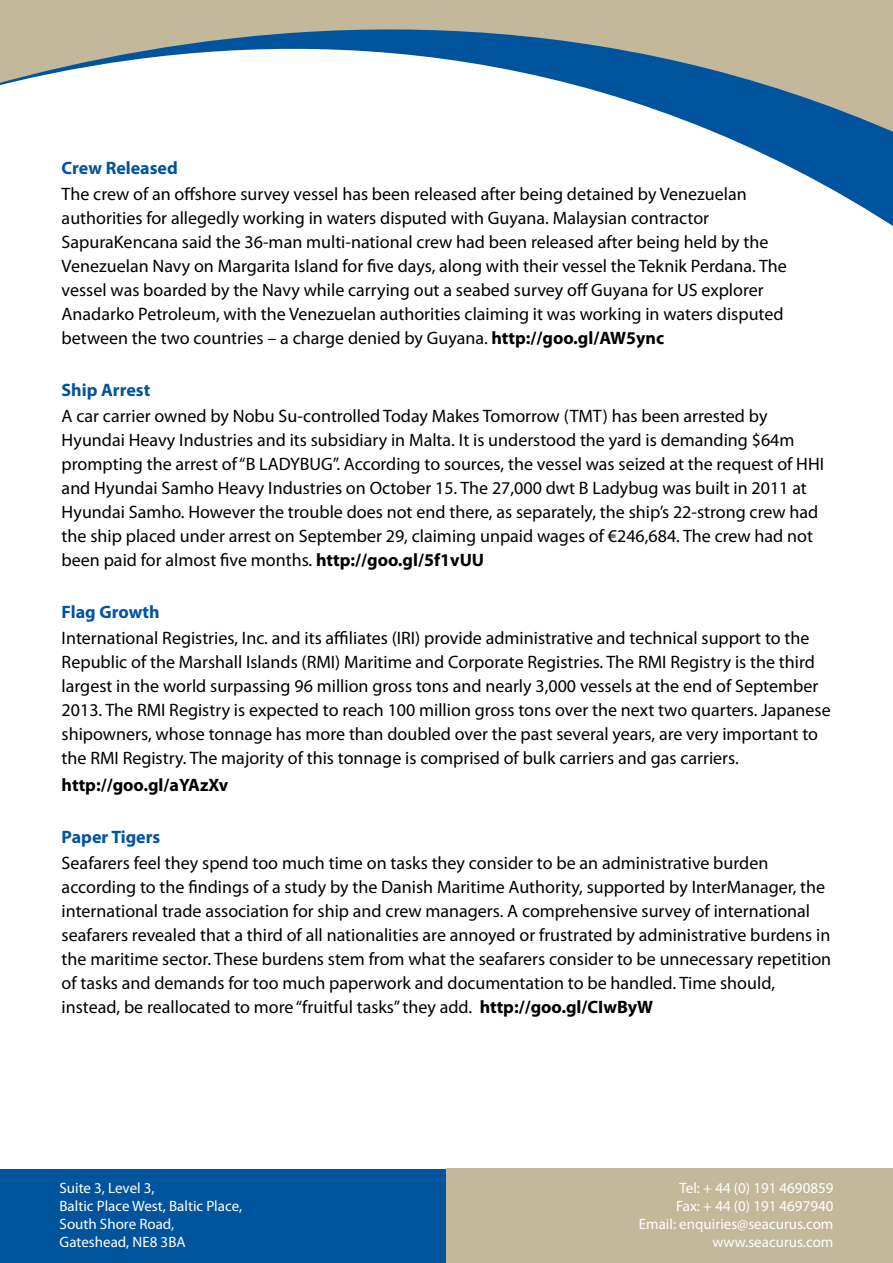
<style>
.page{position:relative;width:893px;height:1263px;background:#fff}
.page>*{position:absolute;margin:0;border:0;box-sizing:border-box;transform-origin:0 0}
.t1{font:18px/24px "Myriad Pro";color:#000}
.t2{font:700 18px "Myriad Pro";color:#00549e}
.t3{font:700 18px "Myriad Pro";color:#000}
.t4{font:15px/18px "Myriad Pro";color:#fff}
.s1{font-weight:700}
</style>
<div class="page">
<div style="left:0;top:1169px;width:446px;height:94px;background:#00549e"></div>
<div style="left:446px;top:1169px;width:447px;height:94px;background:#c4b89b"></div>
<svg style="left:0;top:0;width:893px;height:226px"></svg>
<p class="t2" style="left:62px;top:156px;width:118px">Crew Released</p>
<p class="t1" style="left:62px;top:181px;width:727px">The crew of an offshore survey vessel has been released after being detained by Venezuelan authorities for allegedly working in waters disputed with Guyana. Malaysian contractor SapuraKencana said the 36-man multi-national crew had been released after being held by the Venezuelan Navy on Margarita Island for five days, along with their vessel the Teknik Perdana. The vessel was boarded by the Navy while carrying out a seabed survey off Guyana for US explorer Anadarko Petroleum, with the Venezuelan authorities claiming it was working in waters disputed between the two countries – a charge denied by Guyana. <span class="s1">http://goo.gl/AW5ync</span></p>
<p class="t2" style="left:62px;top:378px;width:90px">Ship Arrest</p>
<p class="t1" style="left:62px;top:404px;width:764px">A car carrier owned by Nobu Su-controlled Today Makes Tomorrow (TMT) has been arrested by Hyundai Heavy Industries and its subsidiary in Malta. It is understood the yard is demanding $64m prompting the arrest of “B LADYBUG”. According to sources, the vessel was seized at the request of HHI and Hyundai Samho Heavy Industries on October 15. The 27,000 dwt B Ladybug was built in 2011 at Hyundai Samho. However the trouble does not end there, as separately, the ship’s 22-strong crew had the ship placed under arrest on September 29, claiming unpaid wages of €246,684. The crew had not been paid for almost five months. <span class="s1">http://goo.gl/5f1vUU</span></p>
<p class="t2" style="left:62px;top:600px;width:99px">Flag Growth</p>
<p class="t1" style="left:62px;top:626px;width:770px">International Registries, Inc. and its affiliates (IRI) provide administrative and technical support to the Republic of the Marshall Islands (RMI) Maritime and Corporate Registries. The RMI Registry is the third largest in the world surpassing 96 million gross tons and nearly 3,000 vessels at the end of September 2013. The RMI Registry is expected to reach 100 million gross tons over the next two quarters. Japanese shipowners, whose tonnage has more than doubled over the past several years, are very important to the RMI Registry. The majority of this tonnage is comprised of bulk carriers and gas carriers.</p>
<p class="t3" style="left:62px;top:773px;width:168px">http://goo.gl/aYAzXv</p>
<p class="t2" style="left:62px;top:825px;width:100px">Paper Tigers</p>
<p class="t1" style="left:62px;top:851px;width:771px">Seafarers feel they spend too much time on tasks they consider to be an administrative burden according to the findings of a study by the Danish Maritime Authority, supported by InterManager, the international trade association for ship and crew managers. A comprehensive survey of international seafarers revealed that a third of all nationalities are annoyed or frustrated by administrative burdens in the maritime sector. These burdens stem from what the seafarers consider to be unnecessary repetition of tasks and demands for too much paperwork and documentation to be handled. Time should, instead, be reallocated to more “fruitful tasks” they add. <span class="s1">http://goo.gl/CIwByW</span></p>
<p class="t4" style="left:60px;top:1179px;width:184px">Suite 3, Level 3,<br>Baltic Place West, Baltic Place,<br>South Shore Road,<br>Gateshead, NE8 3BA</p>
<p class="t4" style="left:639px;top:1179px;width:196px;text-align:right">Tel: + 44 (0) 191 4690859<br>Fax: + 44 (0) 191 4697940<br>Email: enquiries@seacurus.com www.seacurus.com</p>
</div>
